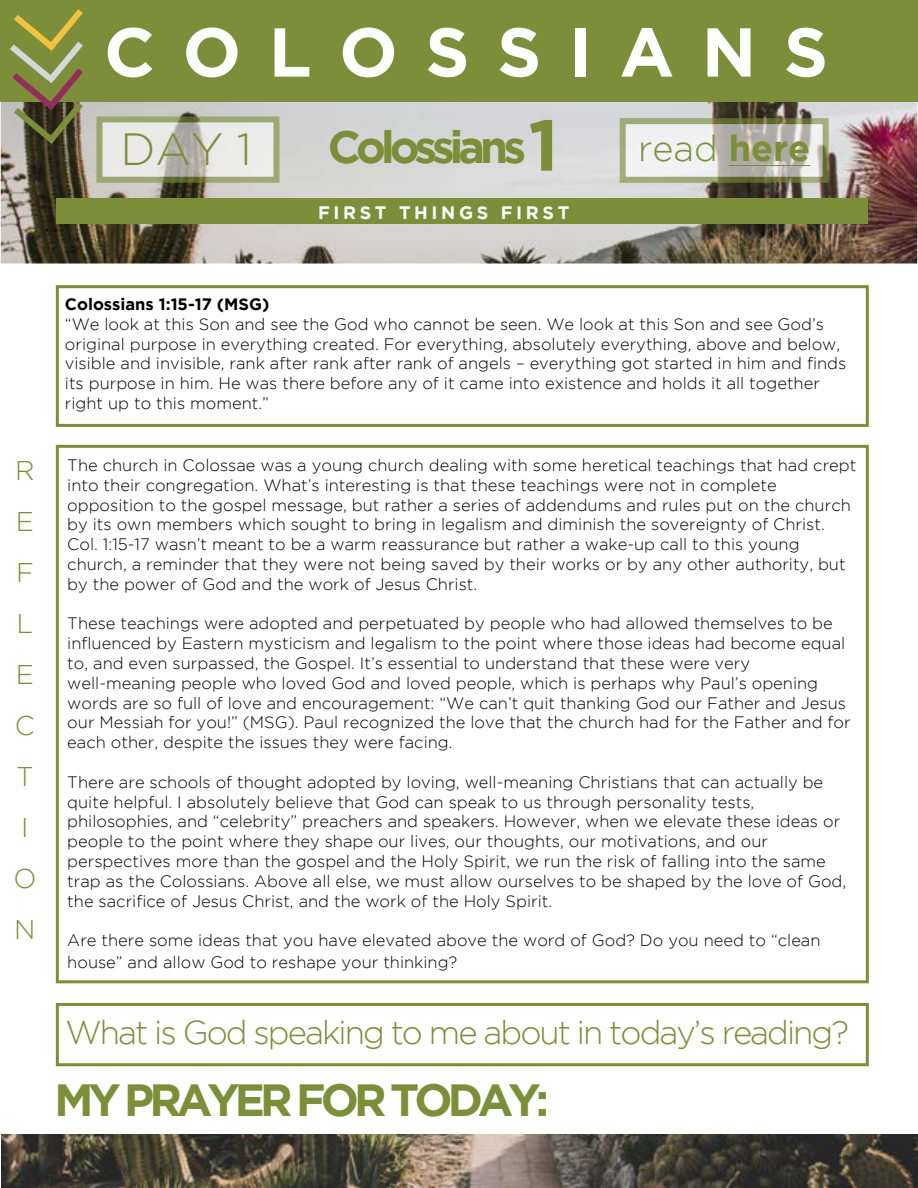
<style>
.page{position:relative;width:918px;height:1188px;background:#fff}
.page>*{position:absolute;margin:0;border:0;box-sizing:border-box;transform-origin:0 0}
.t1{font:700 69px "Gotham";letter-spacing:.4em;color:#fff}
.t2{font:700 45px "Gotham";letter-spacing:-.11em;color:#7c8e39}
.t3{font:300 45px "Gotham";color:#7c8e39}
.t4{font:300 36px "Gotham";color:#7c8e39}
.t5{font:300 33px "Gotham";letter-spacing:-.06em;color:#7c8e39}
.t6{font:300 27px/51px "Gotham";color:#7c8e39}
.t7{font:700 18px "Gotham";letter-spacing:.2em;color:#fff}
.t8{font:300 16.5px/19.8px "Gotham";color:#000}
.t9{font:700 16.5px "Gotham";color:#000}
.s1{font-weight:700;font-size:72px}
.s2{font-weight:700}
</style>
<div class="page">
<img style="left:1px;top:102px;width:916px;height:162px">
<img style="left:2px;top:1134px;width:916px;height:54px">
<div style="left:0;top:0;width:918px;height:102px;background:#7c8e39"></div>
<svg style="left:96px;top:116px;width:183px;height:67px;fill:#e9e9e7"></svg>
<div style="left:56px;top:285px;width:813px;height:142px;border:3px solid #7c8e39"></div>
<div style="left:56px;top:445px;width:813px;height:538px;border:3px solid #7c8e39"></div>
<svg style="left:620px;top:118px;width:209px;height:65px"></svg>
<hr style="left:729px;top:165px;width:81px;height:1px;background:#7c8e39">
<div style="left:56px;top:1003px;width:813px;height:63px;background:#fff;border:3px solid #7c8e39"></div>
<div style="left:56px;top:198px;width:811px;height:26px;background:#7c8e39"></div>
<svg style="left:3px;top:9px;width:86px;height:141px"></svg>
<h1 class="t1" style="left:104px;top:12px;width:726px">COLOSSIANS</h1>
<h2 class="t3" style="left:120px;top:124px;width:133px">DAY 1</h2>
<h3 class="t4" style="left:528px;top:129px;width:283px"><span class="s1">1</span> read <span class="s2">here</span></h3>
<h2 class="t2" style="left:328px;top:121px;width:200px">Colossians</h2>
<p class="t7" style="left:318px;top:202px;width:253px">FIRST THINGS FIRST</p>
<h3 class="t6" style="left:13px;top:445px;width:24px">R<br>E<br>F<br>L<br>E<br>C<br>T<br>I<br>O<br>N</h3>
<p class="t9" style="left:65px;top:295px;width:206px">Colossians 1:15-17 (MSG)</p>
<p class="t8" style="left:65px;top:314px;width:783px">“We look at this Son and see the God who cannot be seen. We look at this Son and see God’s original purpose in everything created. For everything, absolutely everything, above and below, visible and invisible, rank after rank after rank of angels – everything got started in him and finds its purpose in him. He was there before any of it came into existence and holds it all together right up to this moment.”</p>
<p class="t8" style="left:67px;top:455px;width:791px">The church in Colossae was a young church dealing with some heretical teachings that had crept into their congregation. What’s interesting is that these teachings were not in complete opposition to the gospel message, but rather a series of addendums and rules put on the church by its own members which sought to bring in legalism and diminish the sovereignty of Christ.<br>Col. 1:15-17 wasn’t meant to be a warm reassurance but rather a wake-up call to this young church, a reminder that they were not being saved by their works or by any other authority, but by the power of God and the work of Jesus Christ.</p>
<p class="t8" style="left:67px;top:614px;width:785px">These teachings were adopted and perpetuated by people who had allowed themselves to be influenced by Eastern mysticism and legalism to the point where those ideas had become equal to, and even surpassed, the Gospel. It’s essential to understand that these were very well-meaning people who loved God and loved people, which is perhaps why Paul’s opening words are so full of love and encouragement: “We can’t quit thanking God our Father and Jesus our Messiah for you!” (MSG). Paul recognized the love that the church had for the Father and for each other, despite the issues they were facing.</p>
<p class="t8" style="left:67px;top:772px;width:780px">There are schools of thought adopted by loving, well-meaning Christians that can actually be quite helpful. I absolutely believe that God can speak to us through personality tests, philosophies, and “celebrity” preachers and speakers. However, when we elevate these ideas or people to the point where they shape our lives, our thoughts, our motivations, and our perspectives more than the gospel and the Holy Spirit, we run the risk of falling into the same trap as the Colossians. Above all else, we must allow ourselves to be shaped by the love of God, the sacrifice of Jesus Christ, and the work of the Holy Spirit.</p>
<p class="t8" style="left:67px;top:929px;width:755px;line-height:21.6px">Are there some ideas that you have elevated above the word of God? Do you need to “clean house” and allow God to reshape your thinking?</p>
<h3 class="t5" style="left:65px;top:1014px;width:785px">What is God speaking to me about in today’s reading?</h3>
<h2 class="t2" style="left:54px;top:1074px;width:496px">MY PRAYER FOR TODAY:</h2>
</div>
